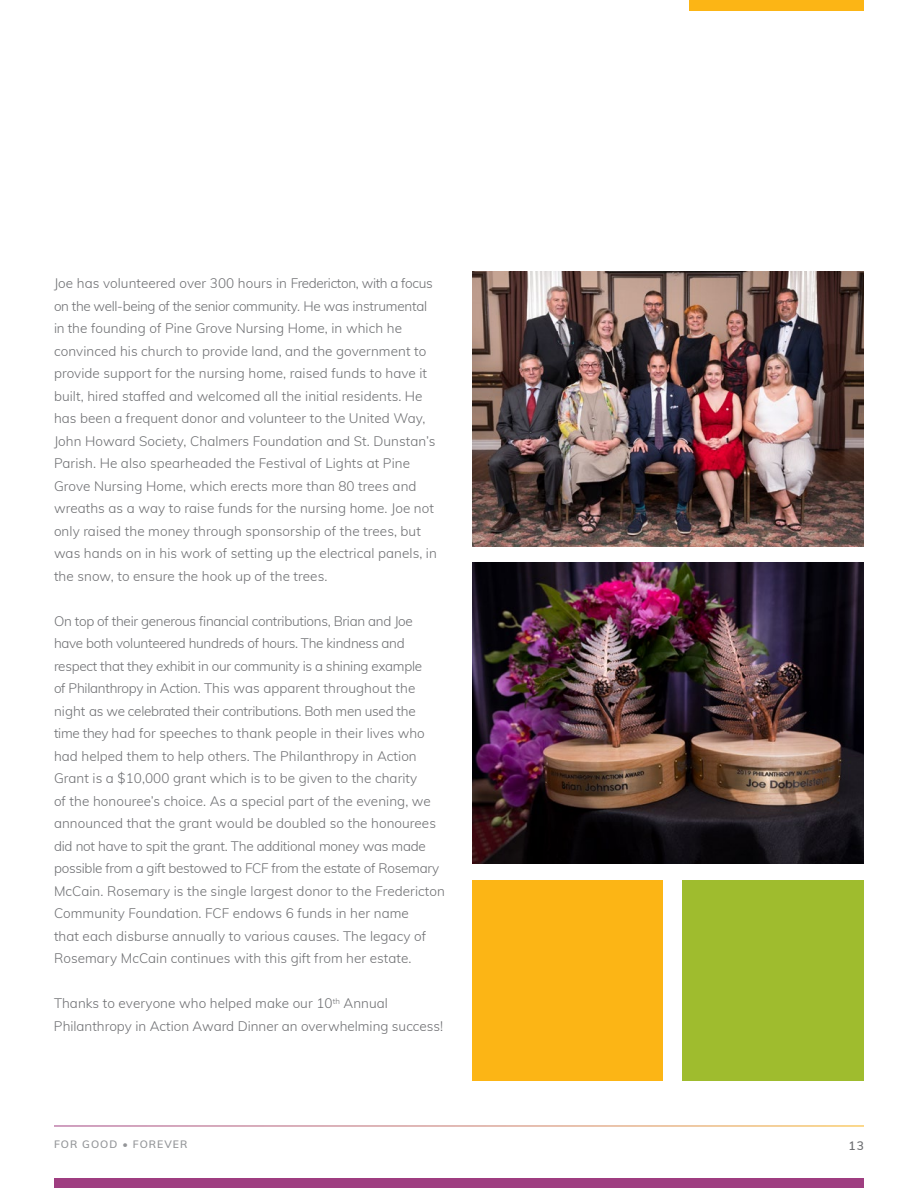
<style>
.page{position:relative;width:918px;height:1188px;background:#fff}
.page>*{position:absolute;margin:0;border:0;box-sizing:border-box;transform-origin:0 0}
.t1{font:300 13.5px/22.5px "Muli";letter-spacing:.005em;color:#6d6e71}
.t2{font:600 12px "Muli";color:#6d6e71}
.t3{font:600 10.5px "Muli";letter-spacing:.1em;color:#939598}
</style>
<div class="page">
<div style="left:54px;top:1178px;width:810px;height:10px;background:#9f3e81"></div>
<div style="left:690px;top:0;width:174px;height:10px;background:#fcb515"></div>
<img style="left:472px;top:271px;width:392px;height:275px">
<div style="left:472px;top:880px;width:191px;height:201px;background:#fcb515"></div>
<div style="left:683px;top:880px;width:181px;height:201px;background:#9fbc2e"></div>
<img style="left:472px;top:563px;width:392px;height:301px">
<p class="t1" style="left:54px;top:271px;width:384px">Joe has volunteered over 300 hours in Fredericton, with a focus on the well-being of the senior community. He was instrumental in the founding of Pine Grove Nursing Home, in which he convinced his church to provide land, and the government to provide support for the nursing home, raised funds to have it built, hired staffed and welcomed all the initial residents. He has been a frequent donor and volunteer to the United Way, John Howard Society, Chalmers Foundation and St. Dunstan’s Parish. He also spearheaded the Festival of Lights at Pine Grove Nursing Home, which erects more than 80 trees and wreaths as a way to raise funds for the nursing home. Joe not only raised the money through sponsorship of the trees, but was hands on in his work of setting up the electrical panels, in the snow, to ensure the hook up of the trees.</p>
<p class="t1" style="left:54px;top:609px;width:392px">On top of their generous financial contributions, Brian and Joe have both volunteered hundreds of hours. The kindness and respect that they exhibit in our community is a shining example<br>of Philanthropy in Action. This was apparent throughout the night as we celebrated their contributions. Both men used the time they had for speeches to thank people in their lives who had helped them to help others. The Philanthropy in Action Grant is a $10,000 grant which is to be given to the charity<br>of the honouree’s choice. As a special part of the evening, we announced that the grant would be doubled so the honourees did not have to spit the grant. The additional money was made possible from a gift bestowed to FCF from the estate of Rosemary McCain. Rosemary is the single largest donor to the Fredericton Community Foundation. FCF endows 6 funds in her name<br>that each disburse annually to various causes. The legacy of Rosemary McCain continues with this gift from her estate.</p>
<p class="t1" style="left:54px;top:991px;width:391px">Thanks to everyone who helped make our 10<sup>th</sup> Annual<br>Philanthropy in Action Award Dinner an overwhelming success!</p>
<p class="t3" style="left:54px;top:1137px;width:135px">FOR GOOD • FOREVER</p>
<p class="t2" style="left:848px;top:1137px;width:17px">13</p>
</div>
